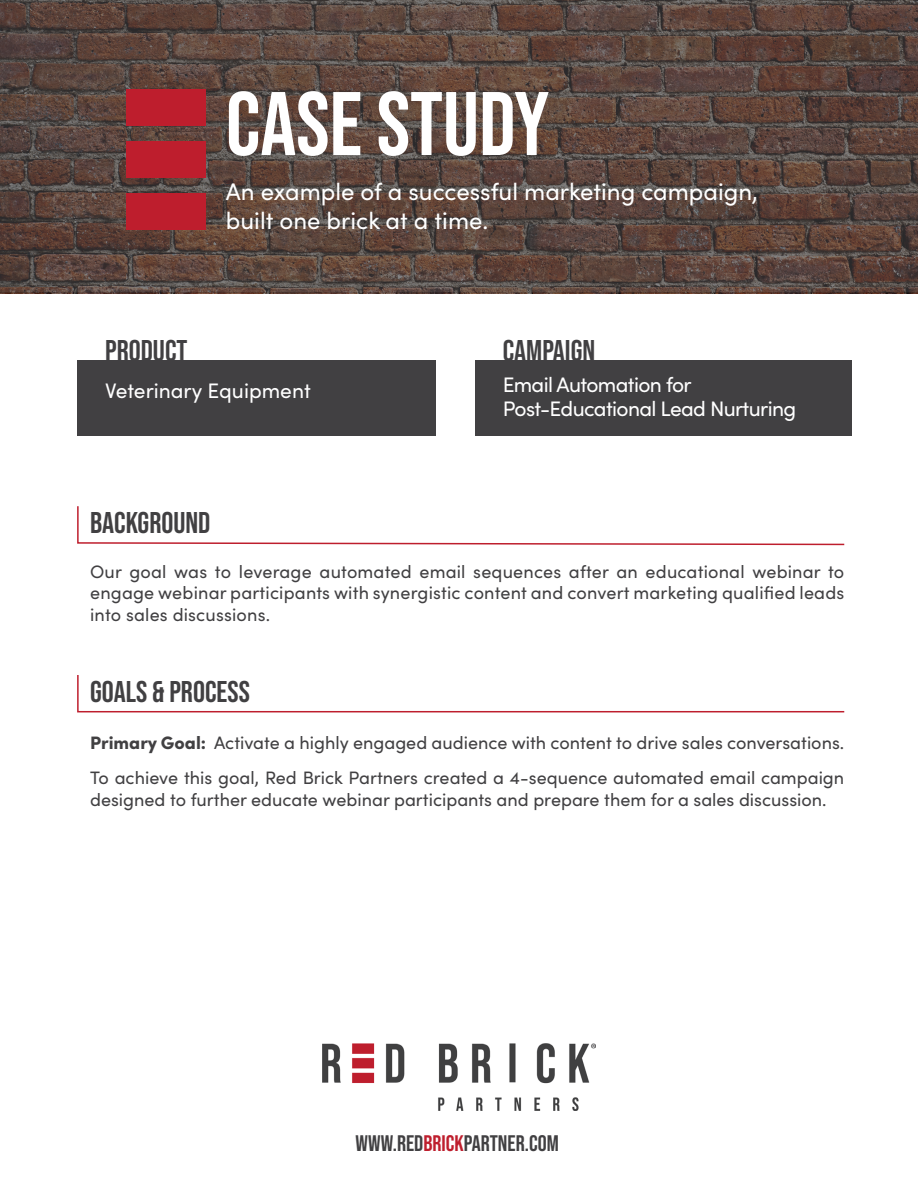
<style>
.page{position:relative;width:918px;height:1188px;background:#fff}
.page>*{position:absolute;margin:0;border:0;box-sizing:border-box;transform-origin:0 0}
.t1{font:90px "Bebas Neue";color:#fff}
.t2{font:30px "Bebas Neue";color:#414042}
.t3{font:24px/28.8px "Sofia Pro";color:#fff}
.t4{font:22.5px "Bebas Neue";color:#414042}
.t5{font:21px "Sofia Pro";letter-spacing:-.03em;color:#fff}
.t6{font:21px "Sofia Pro";color:#fff}
.t7{font:18px/21.6px "Sofia Pro";color:#414042;text-align:justify}
.s1{font-weight:900}
.s2{color:#be1e2d}
</style>
<div class="page">
<div style="left:77px;top:361px;width:358px;height:75px;background:#414042"></div>
<div style="left:476px;top:361px;width:376px;height:75px;background:#414042"></div>
<svg style="left:0;top:0;width:918px;height:294px;background:#5a473f"></svg>
<div style="left:126px;top:89px;width:80px;height:37px;background:#be1e2d"></div>
<div style="left:126px;top:141px;width:80px;height:37px;background:#be1e2d"></div>
<div style="left:126px;top:194px;width:80px;height:36px;background:#be1e2d"></div>
<img style="left:323px;top:1043px;width:272px;height:67px">
<svg style="left:77px;top:506px;width:768px;height:40px"></svg>
<svg style="left:77px;top:675px;width:768px;height:38px"></svg>
<p class="t1" style="left:226px;top:73px;width:325px">CASE STUDY</p>
<p class="t3" style="left:226px;top:176px;width:534px">An example of a successful marketing campaign, built one brick at a time.</p>
<p class="t2" style="left:105px;top:334px;width:84px">PRODUCT</p>
<p class="t6" style="left:105px;top:375px;width:207px">Veterinary Equipment</p>
<p class="t2" style="left:90px;top:506px;width:122px">BACKGROUND</p>
<p class="t2" style="left:503px;top:334px;width:94px">CAMPAIGN</p>
<p class="t5" style="left:503px;top:369px;width:191px">Email Automation for</p>
<p class="t5" style="left:503px;top:393px;width:295px">Post-Educational Lead Nurturing</p>
<p class="t7" style="left:90px;top:560px;width:756px">Our goal was to leverage automated email sequences after an educational webinar to engage webinar participants with synergistic content and convert marketing qualified leads into sales discussions.</p>
<p class="t2" style="left:90px;top:675px;width:161px">GOALS &amp; PROCESS</p>
<p class="t7" style="left:90px;top:731px;width:756px"><span class="s1">Primary Goal:</span> Activate a highly engaged audience with content to drive sales conversations.</p>
<p class="t7" style="left:90px;top:766px;width:756px">To achieve this goal, Red Brick Partners created a 4-sequence automated email campaign designed to further educate webinar participants and prepare them for a sales discussion.</p>
<p class="t4" style="left:356px;top:1130px;width:205px">WWW.RED<span class="s2">BRICK</span>PARTNER.COM</p>
</div>
